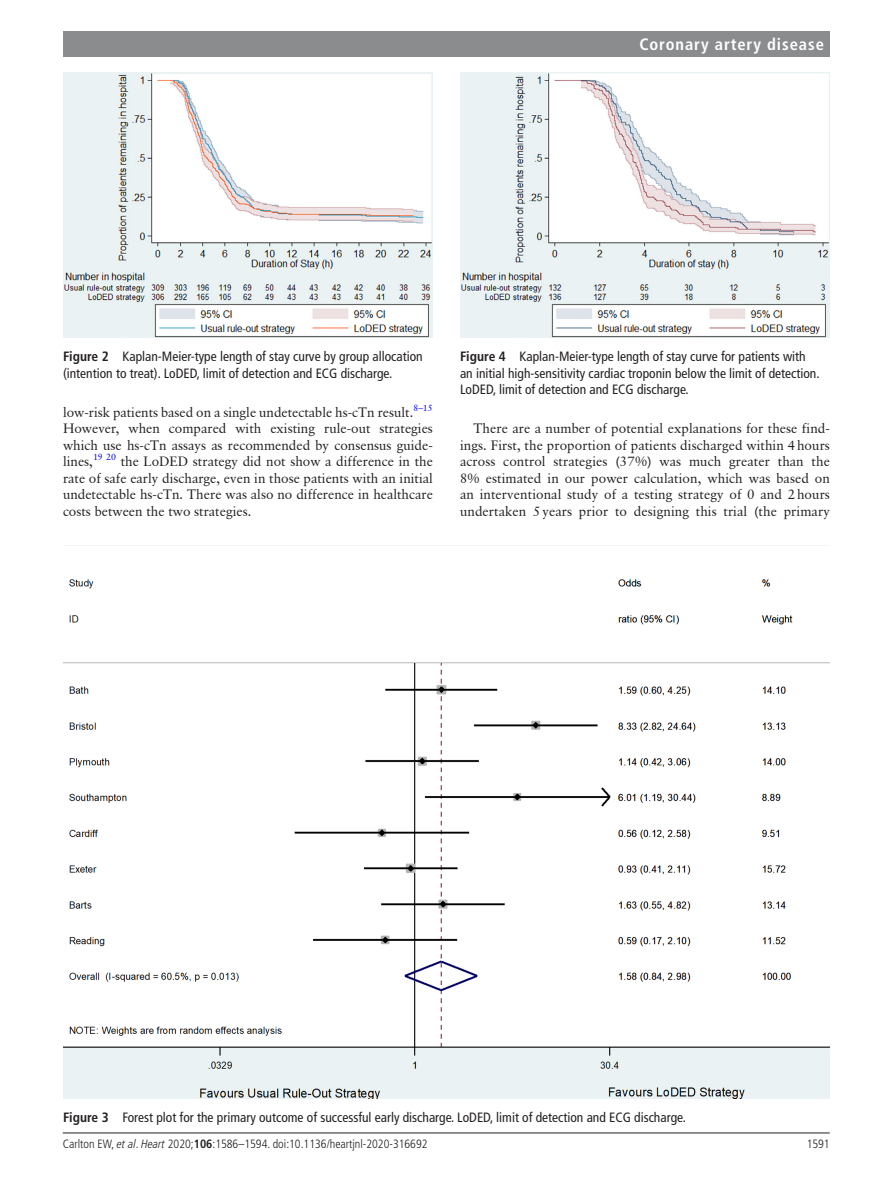
<style>
.page{position:relative;width:893px;height:1191px;background:#fff}
.page>*{position:absolute;margin:0;border:0;box-sizing:border-box;transform-origin:0 0}
.t1{font:700 condensed 16.5px "Frutiger LT Pro";letter-spacing:.055em;color:#fff}
.t2{font:13.5px/16.5px "Classical Garamond BT";color:#231f20;text-align:justify}
.t3{font:condensed 13.5px/16.5px "Frutiger LT Pro";color:#231f20}
.t4{font:300 condensed 12px "Frutiger LT Pro";color:#231f20}
.t5{font:9px "Classical Garamond BT";color:#00f}
.s1{font-weight:700}
.s2{font-style:italic}
</style>
<div class="page">
<hr style="left:63px;top:1132px;width:767px;height:1px;background:#231f20">
<div style="left:63px;top:31px;width:767px;height:25px;background:#8a8c8e"></div>
<img style="left:63px;top:72px;width:370px;height:265px">
<img style="left:63px;top:545px;width:767px;height:553px">
<img style="left:460px;top:72px;width:370px;height:265px">
<p class="t1" style="left:639px;top:34px;width:186px">Coronary artery disease</p>
<p class="t3" style="left:63px;top:348px;width:361px"><span class="s1">Figure 2</span> Kaplan-Meier-type length of stay curve by group allocation (intention to treat). LoDED, limit of detection and ECG discharge.</p>
<p class="t3" style="left:460px;top:348px;width:361px"><span class="s1">Figure 4</span> Kaplan-Meier-type length of stay curve for patients with an initial high-sensitivity cardiac troponin below the limit of detection.<br>LoDED, limit of detection and ECG discharge.</p>
<p class="t2" style="left:63px;top:404px;width:352px">low-risk patients based on a single undetectable hs-cTn result.</p>
<p class="t5" style="left:413px;top:402px;width:21px">8–15</p>
<p class="t2" style="left:63px;top:420px;width:371px">However, when compared with existing rule-out strategies which use hs-cTn assays as recommended by consensus guide&shy;lines,<sup>19</sup> <sup>20</sup> the LoDED strategy did not show a difference in the rate of safe early discharge, even in those patients with an initial undetectable hs-cTn. There was also no difference in healthcare costs between the two strategies.</p>
<p class="t2" style="left:460px;top:420px;width:371px;text-indent:14px">There are a number of potential explanations for these find&shy;ings. First, the proportion of patients discharged within 4hours across control strategies (37%) was much greater than the 8% estimated in our power calculation, which was based on an interventional study of a testing strategy of 0 and 2hours undertaken 5years prior to designing this trial (the primary</p>
<p class="t3" style="left:63px;top:1109px;width:624px"><span class="s1">Figure 3</span> Forest plot for the primary outcome of successful early discharge. LoDED, limit of detection and ECG discharge.</p>
<p class="t4" style="left:63px;top:1136px;width:366px">Carlton EW, <span class="s2">et al</span>. <span class="s2">Heart</span> 2020;<span class="s1">106</span>:1586–1594. doi:10.1136/heartjnl-2020-316692</p>
<p class="t4" style="left:807px;top:1136px;width:25px">1591</p>
</div>
